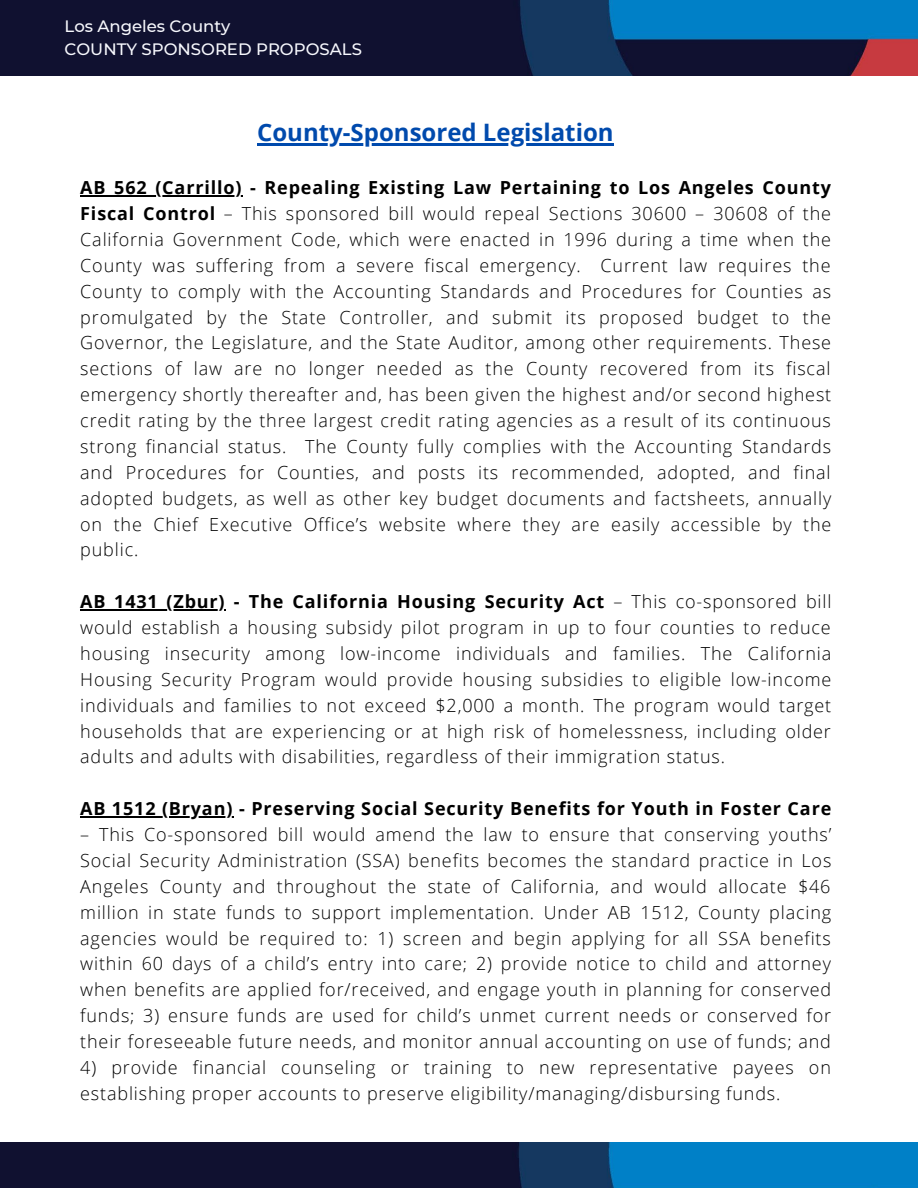
<style>
.page{position:relative;width:918px;height:1188px;background:#fff}
.page>*{position:absolute;margin:0;border:0;box-sizing:border-box;transform-origin:0 0}
.t1{font:700 24px "Open Sans";color:#004aad}
.t2{font:300 18px/25.8px "Open Sans";letter-spacing:.05em;color:#000;text-align:justify}
.t3{font:700 18px "Open Sans";letter-spacing:.045em;color:#000}
.t4{font:500 16.5px/22.5px "Montserrat";color:#f7f8fd}
.s1{font-weight:700}
</style>
<div class="page">
<img style="left:0;top:0;width:917px;height:75px">
<img style="left:0;top:1142px;width:918px;height:46px">
<hr style="left:80px;top:195px;width:162px;height:1px;background:#000">
<hr style="left:80px;top:609px;width:34px;height:1px;background:#000">
<hr style="left:114px;top:609px;width:52px;height:1px;background:#000">
<hr style="left:166px;top:609px;width:60px;height:1px;background:#000">
<hr style="left:80px;top:816px;width:153px;height:1px;background:#000">
<hr style="left:257px;top:143px;width:357px;height:2px;background:#004aad">
<p class="t4" style="left:65px;top:15px;width:299px">Los Angeles County<br>COUNTY SPONSORED PROPOSALS</p>
<h1 class="t1" style="left:257px;top:115px;width:358px">County-Sponsored Legislation</h1>
<p class="t2" style="left:80px;top:174px;width:753px"><span class="s1">AB 562 (Carrillo) - Repealing Existing Law Pertaining to Los Angeles County Fiscal Control</span> – This sponsored bill would repeal Sections 30600 – 30608 of the California Government Code, which were enacted in 1996 during a time when the County was suffering from a severe fiscal emergency. Current law requires the County to comply with the Accounting Standards and Procedures for Counties as promulgated by the State Controller, and submit its proposed budget to the Governor, the Legislature, and the State Auditor, among other requirements. These sections of law are no longer needed as the County recovered from its fiscal emergency shortly thereafter and, has been given the highest and/or second highest credit rating by the three largest credit rating agencies as a result of its continuous strong financial status. The County fully complies with the Accounting Standards and Procedures for Counties, and posts its recommended, adopted, and final adopted budgets, as well as other key budget documents and factsheets, annually on the Chief Executive Office’s website where they are easily accessible by the public.</p>
<p class="t2" style="left:80px;top:588px;width:753px"><span class="s1">AB 1431 (Zbur) - The California Housing Security Act</span> – This co-sponsored bill would establish a housing subsidy pilot program in up to four counties to reduce housing insecurity among low-income individuals and families. The California Housing Security Program would provide housing subsidies to eligible low-income individuals and families to not exceed $2,000 a month. The program would target households that are experiencing or at high risk of homelessness, including older adults and adults with disabilities, regardless of their immigration status.</p>
<p class="t3" style="left:80px;top:796px;width:753px">AB 1512 (Bryan) - Preserving Social Security Benefits for Youth in Foster Care</p>
<p class="t2" style="left:80px;top:821px;width:753px">– This Co-sponsored bill would amend the law to ensure that conserving youths’ Social Security Administration (SSA) benefits becomes the standard practice in Los Angeles County and throughout the state of California, and would allocate $46 million in state funds to support implementation. Under AB 1512, County placing agencies would be required to: 1) screen and begin applying for all SSA benefits within 60 days of a child’s entry into care; 2) provide notice to child and attorney when benefits are applied for/received, and engage youth in planning for conserved funds; 3) ensure funds are used for child’s unmet current needs or conserved for their foreseeable future needs, and monitor annual accounting on use of funds; and</p>
<p class="t2" style="left:80px;top:1054px;width:752px">4) provide financial counseling or training to new representative payees on establishing proper accounts to preserve eligibility/managing/disbursing funds.</p>
</div>
